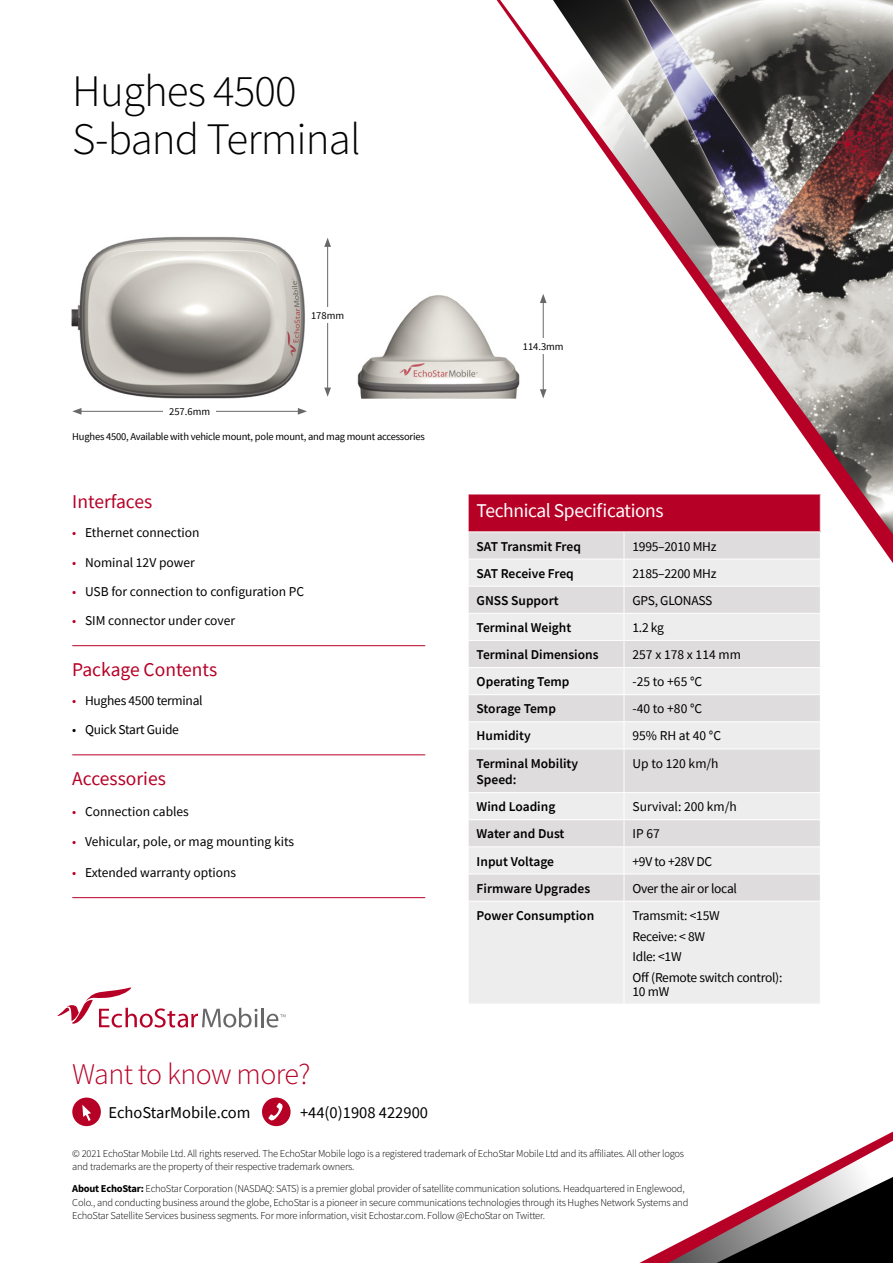
<style>
.page{position:relative;width:893px;height:1263px;background:#fff}
.page>*{position:absolute;margin:0;border:0;box-sizing:border-box;transform-origin:0 0}
.t1{font:300 45px/48px "Source Sans Pro";letter-spacing:-.02em;color:#000}
.t2{font:300 30px "Source Sans Pro";letter-spacing:-.02em;color:#b70026}
.t3{font:19.5px "Source Sans Pro";color:#b70026}
.t4{font:19.5px "Source Sans Pro";letter-spacing:-.02em;color:#fff}
.t5{font:16.5px "Source Sans Pro";color:#000}
.t6{font:13.5px/20.7px "Source Sans Pro";letter-spacing:-.01em;color:#000}
.t7{font:600 13.5px/16.5px "Source Sans Pro";color:#000}
.t8{font:300 10.5px/13.5px "Source Sans Pro";letter-spacing:-.02em;color:#000}
.t9{font:10.5px "Source Sans Pro";letter-spacing:-.02em;color:#000}
.s1{color:#b70026}
.s2{font-weight:700}
</style>
<div class="page">
<svg style="left:57px;top:898px;width:277px;height:229px"></svg>
<svg style="left:639px;top:1131px;width:254px;height:132px"></svg>
<svg style="left:497px;top:0;width:396px;height:563px"></svg>
<hr style="left:72px;top:754px;width:353px;height:1px;background:#b70026">
<hr style="left:72px;top:897px;width:353px;height:1px;background:#b70026">
<hr style="left:72px;top:645px;width:353px;height:1px;background:#b70026">
<div style="left:468px;top:494px;width:352px;height:38px;background:#b70026"></div>
<div style="left:469px;top:532px;width:351px;height:260px;background:#dedcdc"></div>
<svg style="left:469px;top:560px;width:351px;height:189px;background:#e7e6e6"></svg>
<svg style="left:469px;top:793px;width:351px;height:211px;background:#eae8e8"></svg>
<hr style="left:468px;top:494px;width:156px;height:1px;background:#fff">
<hr style="left:468px;top:494px;width:1px;height:37px;background:#fff">
<hr style="left:624px;top:494px;width:197px;height:1px;background:#fff">
<hr style="left:820px;top:494px;width:1px;height:37px;background:#fff">
<hr style="left:468px;top:531px;width:156px;height:1px;background:#fff">
<hr style="left:624px;top:531px;width:197px;height:1px;background:#fff">
<hr style="left:468px;top:559px;width:156px;height:1px;background:#fff">
<hr style="left:624px;top:559px;width:197px;height:1px;background:#fff">
<hr style="left:468px;top:586px;width:156px;height:1px;background:#fff">
<hr style="left:624px;top:586px;width:197px;height:1px;background:#fff">
<hr style="left:468px;top:613px;width:156px;height:1px;background:#fff">
<hr style="left:624px;top:613px;width:197px;height:1px;background:#fff">
<hr style="left:468px;top:640px;width:156px;height:1px;background:#fff">
<hr style="left:624px;top:640px;width:197px;height:1px;background:#fff">
<hr style="left:468px;top:667px;width:156px;height:1px;background:#fff">
<hr style="left:624px;top:667px;width:197px;height:1px;background:#fff">
<hr style="left:468px;top:694px;width:156px;height:1px;background:#fff">
<hr style="left:624px;top:694px;width:197px;height:1px;background:#fff">
<hr style="left:468px;top:721px;width:156px;height:1px;background:#fff">
<svg style="left:468px;top:532px;width:1px;height:189px"></svg>
<hr style="left:624px;top:721px;width:197px;height:1px;background:#fff">
<svg style="left:624px;top:532px;width:1px;height:217px"></svg>
<svg style="left:820px;top:532px;width:1px;height:31px"></svg>
<hr style="left:468px;top:749px;width:156px;height:1px;background:#fff">
<hr style="left:624px;top:749px;width:197px;height:1px;background:#fff">
<hr style="left:624px;top:749px;width:1px;height:43px;background:#fff">
<hr style="left:468px;top:819px;width:156px;height:1px;background:#fff">
<hr style="left:624px;top:819px;width:197px;height:1px;background:#fff">
<hr style="left:468px;top:846px;width:156px;height:1px;background:#fff">
<hr style="left:624px;top:846px;width:197px;height:1px;background:#fff">
<hr style="left:468px;top:874px;width:156px;height:1px;background:#fff">
<svg style="left:468px;top:820px;width:1px;height:81px"></svg>
<hr style="left:624px;top:874px;width:197px;height:1px;background:#fff">
<svg style="left:624px;top:793px;width:1px;height:108px"></svg>
<hr style="left:468px;top:901px;width:156px;height:1px;background:#fff">
<hr style="left:624px;top:901px;width:197px;height:1px;background:#fff">
<hr style="left:624px;top:901px;width:1px;height:103px;background:#fff">
<div style="left:72px;top:1097px;width:29px;height:29px;background:#b70026;border-radius:50%"></div>
<svg style="left:82px;top:1105px;width:9px;height:16px"></svg>
<div style="left:262px;top:1097px;width:29px;height:29px;background:#b70026;border-radius:50%"></div>
<svg style="left:268px;top:1103px;width:15px;height:18px"></svg>
<img style="left:71px;top:213px;width:487px;height:202px">
<hr style="left:543px;top:301px;width:1px;height:91px;background:#696769">
<svg style="left:540px;top:389px;width:7px;height:9px"></svg>
<svg style="left:540px;top:294px;width:7px;height:9px"></svg>
<div style="left:520px;top:338px;width:46px;height:16px;background:#fff"></div>
<hr style="left:327px;top:244px;width:1px;height:146px;background:#696769">
<svg style="left:324px;top:388px;width:7px;height:9px"></svg>
<svg style="left:324px;top:238px;width:7px;height:9px"></svg>
<div style="left:310px;top:307px;width:35px;height:15px;background:#fff"></div>
<hr style="left:79px;top:411px;width:221px;height:1px;background:#696769">
<svg style="left:298px;top:408px;width:9px;height:7px"></svg>
<svg style="left:72px;top:408px;width:9px;height:7px"></svg>
<div style="left:163px;top:402px;width:53px;height:19px;background:#fff"></div>
<h1 class="t1" style="left:72px;top:67px;width:290px">Hughes 4500<br>S-band Terminal</h1>
<p class="t9" style="left:169px;top:405px;width:42px">257.6mm</p>
<p class="t9" style="left:311px;top:308px;width:35px">178mm</p>
<p class="t9" style="left:72px;top:429px;width:354px">Hughes 4500, Available with vehicle mount, pole mount, and mag mount accessories</p>
<h3 class="t3" style="left:72px;top:489px;width:82px">Interfaces</h3>
<p class="t6" style="left:72px;top:523px;width:129px"><span class="s1">•</span> Ethernet connection</p>
<p class="t6" style="left:72px;top:552px;width:124px"><span class="s1">•</span> Nominal 12V power</p>
<p class="t6" style="left:72px;top:581px;width:233px"><span class="s1">•</span> USB for connection to configuration PC</p>
<p class="t6" style="left:72px;top:610px;width:164px"><span class="s1">•</span> SIM connector under cover</p>
<h3 class="t3" style="left:72px;top:657px;width:146px">Package Contents</h3>
<p class="t6" style="left:72px;top:690px;width:132px"><span class="s1">•</span> Hughes 4500 terminal</p>
<p class="t6" style="left:72px;top:719px;width:108px">• Quick Start Guide</p>
<h3 class="t3" style="left:72px;top:766px;width:95px">Accessories</h3>
<p class="t6" style="left:72px;top:801px;width:118px"><span class="s1">•</span> Connection cables</p>
<p class="t6" style="left:72px;top:831px;width:223px"><span class="s1">•</span> Vehicular, pole, or mag mounting kits</p>
<p class="t6" style="left:72px;top:862px;width:165px"><span class="s1">•</span> Extended warranty options</p>
<h2 class="t2" style="left:72px;top:1055px;width:240px">Want to know more?</h2>
<h3 class="t5" style="left:109px;top:1102px;width:143px">EchoStarMobile.com</h3>
<h3 class="t5" style="left:300px;top:1102px;width:130px">+44(0)1908 422900</h3>
<p class="t9" style="left:523px;top:340px;width:42px">114.3mm</p>
<h3 class="t4" style="left:477px;top:498px;width:189px">Technical Specifications</h3>
<p class="t7" style="left:477px;top:538px;width:106px">SAT Transmit Freq</p>
<p class="t6" style="left:632px;top:536px;width:85px">1995–2010 MHz</p>
<p class="t7" style="left:477px;top:565px;width:99px">SAT Receive Freq</p>
<p class="t6" style="left:632px;top:563px;width:85px">2185–2200 MHz</p>
<p class="t7" style="left:477px;top:592px;width:83px">GNSS Support</p>
<p class="t6" style="left:632px;top:590px;width:81px">GPS, GLONASS</p>
<p class="t7" style="left:477px;top:619px;width:96px">Terminal Weight</p>
<p class="t6" style="left:632px;top:617px;width:33px">1.2 kg</p>
<p class="t7" style="left:477px;top:646px;width:123px">Terminal Dimensions</p>
<p class="t6" style="left:632px;top:644px;width:110px">257 x 178 x 114 mm</p>
<p class="t7" style="left:477px;top:673px;width:94px">Operating Temp</p>
<p class="t6" style="left:632px;top:671px;width:71px">-25 to +65 °C</p>
<p class="t7" style="left:477px;top:700px;width:81px">Storage Temp</p>
<p class="t6" style="left:632px;top:698px;width:71px">-40 to +80 °C</p>
<p class="t7" style="left:477px;top:728px;width:56px">Humidity</p>
<p class="t6" style="left:632px;top:725px;width:90px">95% RH at 40 °C</p>
<p class="t7" style="left:477px;top:755px;width:103px">Terminal Mobility<br>Speed:</p>
<p class="t6" style="left:632px;top:753px;width:88px">Up to 120 km/h</p>
<p class="t7" style="left:477px;top:798px;width:80px">Wind Loading</p>
<p class="t6" style="left:632px;top:796px;width:106px">Survival: 200 km/h</p>
<p class="t7" style="left:477px;top:825px;width:89px">Water and Dust</p>
<p class="t6" style="left:632px;top:823px;width:29px">IP 67</p>
<p class="t7" style="left:477px;top:853px;width:79px">Input Voltage</p>
<p class="t6" style="left:632px;top:851px;width:81px">+9V to +28V DC</p>
<p class="t7" style="left:477px;top:880px;width:115px">Firmware Upgrades</p>
<p class="t6" style="left:632px;top:878px;width:106px">Over the air or local</p>
<p class="t7" style="left:477px;top:907px;width:119px">Power Consumption</p>
<p class="t6" style="left:632px;top:905px;width:151px">Tramsmit: &lt;15W<br>Receive: &lt; 8W<br>Idle: &lt;1W<br>Off (Remote switch control):</p>
<p class="t6" style="left:632px;top:981px;width:38px">10 mW</p>
<p class="t8" style="left:72px;top:1146px;width:613px">© 2021 EchoStar Mobile Ltd. All rights reserved. The EchoStar Mobile logo is a registered trademark of EchoStar Mobile Ltd and its affiliates. All other logos and trademarks are the property of their respective trademark owners.</p>
<p class="t8" style="left:72px;top:1182px;width:618px"><span class="s2">About EchoStar:</span> EchoStar Corporation (NASDAQ: SATS) is a premier global provider of satellite communication solutions. Headquartered in Englewood,<br>Colo., and conducting business around the globe, EchoStar is a pioneer in secure communications technologies through its Hughes Network Systems and<br>EchoStar Satellite Services business segments. For more information, visit Echostar.com. Follow @EchoStar on Twitter.</p>
</div>
